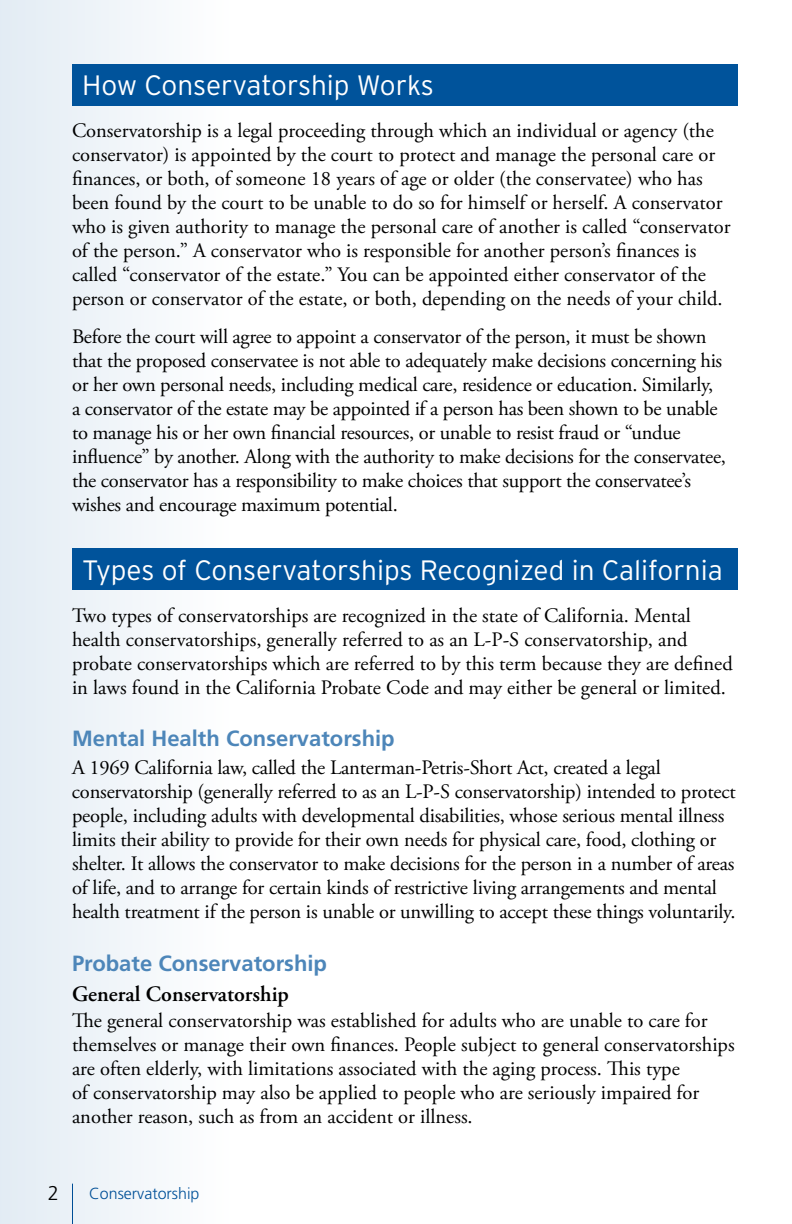
<style>
.page{position:relative;width:792px;height:1224px;background:#fff}
.page>*{position:absolute;margin:0;border:0;box-sizing:border-box;transform-origin:0 0}
.t1{font:300 28px "Interstate";color:#fff}
.t2{font:700 22px "Frutiger";color:#4d86b9}
.t3{font:600 22px "Adobe Garamond Pro";color:#000}
.t4{font:20.4px/24px "Adobe Garamond Pro";letter-spacing:-.005em;color:#000}
.t5{font:300 20px "Frutiger";color:#000}
.t6{font:300 16px "Frutiger";color:#00539b}
</style>
<div class="page">
<div style="left:0;top:0;width:792px;height:1224px;background:linear-gradient(to right,#f0f5f9,#fff)"></div>
<div style="left:72px;top:548px;width:666px;height:42px;background:#00539b"></div>
<div style="left:72px;top:64px;width:666px;height:42px;background:#00539b"></div>
<h1 class="t1" style="left:82px;top:69px;width:353px">How Conservatorship Works</h1>
<p class="t4" style="left:72px;top:119px;width:660px">Conservatorship is a legal proceeding through which an individual or agency (the conservator) is appointed by the court to protect and manage the personal care or finances, or both, of someone 18 years of age or older (the conservatee) who has been found by the court to be unable to do so for himself or herself. A conservator who is given authority to manage the personal care of another is called “conservator of the person.” A conservator who is responsible for another person’s finances is called “conservator of the estate.” You can be appointed either conservator of the person or conservator of the estate, or both, depending on the needs of your child.</p>
<p class="t4" style="left:72px;top:325px;width:655px">Before the court will agree to appoint a conservator of the person, it must be shown that the proposed conservatee is not able to adequately make decisions concerning his or her own personal needs, including medical care, residence or education. Similarly, a conservator of the estate may be appointed if a person has been shown to be unable to manage his or her own financial resources, or unable to resist fraud or “undue influence” by another. Along with the authority to make decisions for the conservatee, the conservator has a responsibility to make choices that support the conservatee’s wishes and encourage maximum potential.</p>
<h1 class="t1" style="left:82px;top:554px;width:642px">Types of Conservatorships Recognized in California</h1>
<p class="t4" style="left:72px;top:604px;width:662px">Two types of conservatorships are recognized in the state of California. Mental health conservatorships, generally referred to as an L-P-S conservatorship, and probate conservatorships which are referred to by this term because they are defined in laws found in the California Probate Code and may either be general or limited.</p>
<p class="t2" style="left:72px;top:726px;width:324px">Mental Health Conservatorship</p>
<p class="t4" style="left:72px;top:756px;width:665px">A 1969 California law, called the Lanterman-Petris-Short Act, created a legal conservatorship (generally referred to as an L-P-S conservatorship) intended to protect people, including adults with developmental disabilities, whose serious mental illness limits their ability to provide for their own needs for physical care, food, clothing or shelter. It allows the conservator to make decisions for the person in a number of areas of life, and to arrange for certain kinds of restrictive living arrangements and mental health treatment if the person is unable or unwilling to accept these things voluntarily.</p>
<p class="t2" style="left:72px;top:950px;width:257px">Probate Conservatorship</p>
<p class="t3" style="left:72px;top:981px;width:218px">General Conservatorship</p>
<p class="t4" style="left:72px;top:1009px;width:664px">The general conservatorship was established for adults who are unable to care for themselves or manage their own finances. People subject to general conservatorships are often elderly, with limitations associated with the aging process. This type<br>of conservatorship may also be applied to people who are seriously impaired for another reason, such as from an accident or illness.</p>
<p class="t5" style="left:48px;top:1181px;width:13px">2</p>
<p class="t6" style="left:89px;top:1185px;width:112px">Conservatorship</p>
</div>
